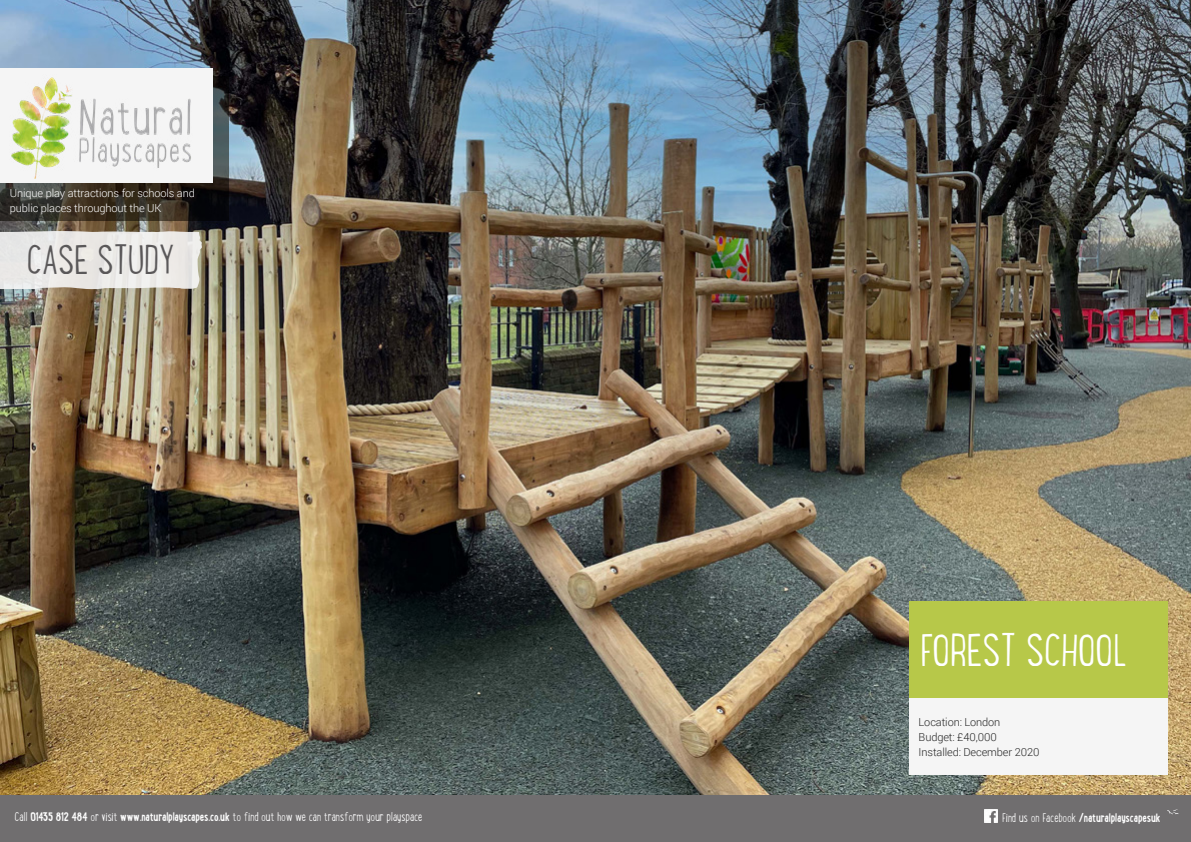
<style>
.page{position:relative;width:1191px;height:842px;background:#fff}
.page>*{position:absolute;margin:0;border:0;box-sizing:border-box;transform-origin:0 0}
.t1{font:300 40px "Lunch Box W01";letter-spacing:-.03em;color:#fff}
.t2{font:300 36px "Lunch Box W01";letter-spacing:-.03em;color:#5a5859}
.t3{font:300 11px "Lunch Box W01";letter-spacing:-.025em;color:#fff}
.t4{font:300 11px/15px "Roboto";letter-spacing:-.01em;color:#fff}
.t5{font:300 11px/15px "Roboto";letter-spacing:-.01em;color:#262626}
.t6{font:700 11px "Lunch Box W01";letter-spacing:-.025em;color:#fff}
.s1{font-weight:700}
.s2{font-weight:300}
</style>
<div class="page">
<img style="left:0;top:0;width:1191px;height:795px">
<svg style="left:0;top:77px;width:229px;height:144px;background:#332f28"></svg>
<div style="left:0;top:68px;width:213px;height:115px;background:#f5f5f5"></div>
<img style="left:11px;top:77px;width:180px;height:102px">
<div style="left:909px;top:698px;width:258px;height:77px;background:#f5f5f5"></div>
<div style="left:909px;top:601px;width:258px;height:97px;background:#b7c849"></div>
<svg style="left:0;top:231px;width:202px;height:58px;background:#e7e6e3"></svg>
<div style="left:581px;top:795px;width:610px;height:47px;background:#706e6f"></div>
<svg style="left:1167px;top:809px;width:11px;height:5px"></svg>
<svg style="left:984px;top:809px;width:13px;height:13px"></svg>
<div style="left:0;top:795px;width:609px;height:47px;background:#706e6f"></div>
<p class="t4" style="left:10px;top:185px;width:186px">Unique play attractions for schools and public places throughout the UK</p>
<h2 class="t2" style="left:26px;top:237px;width:150px">CASE STUDY</h2>
<p class="t3" style="left:15px;top:810px;width:409px">Call <span class="s1">01435 812 484</span> or visit <span class="s1">www.naturalplayscapes.co.uk</span> to find out how we can transform your playspace</p>
<h1 class="t1" style="left:918px;top:624px;width:211px">FOREST SCHOOL</h1>
<p class="t5" style="left:918px;top:714px;width:122px">Location: London<br>Budget: £40,000<br>Installed: December 2020</p>
<p class="t6" style="left:1002px;top:810px;width:160px"><span class="s2">Find us on Facebook</span> /naturalplayscapesuk</p>
</div>
